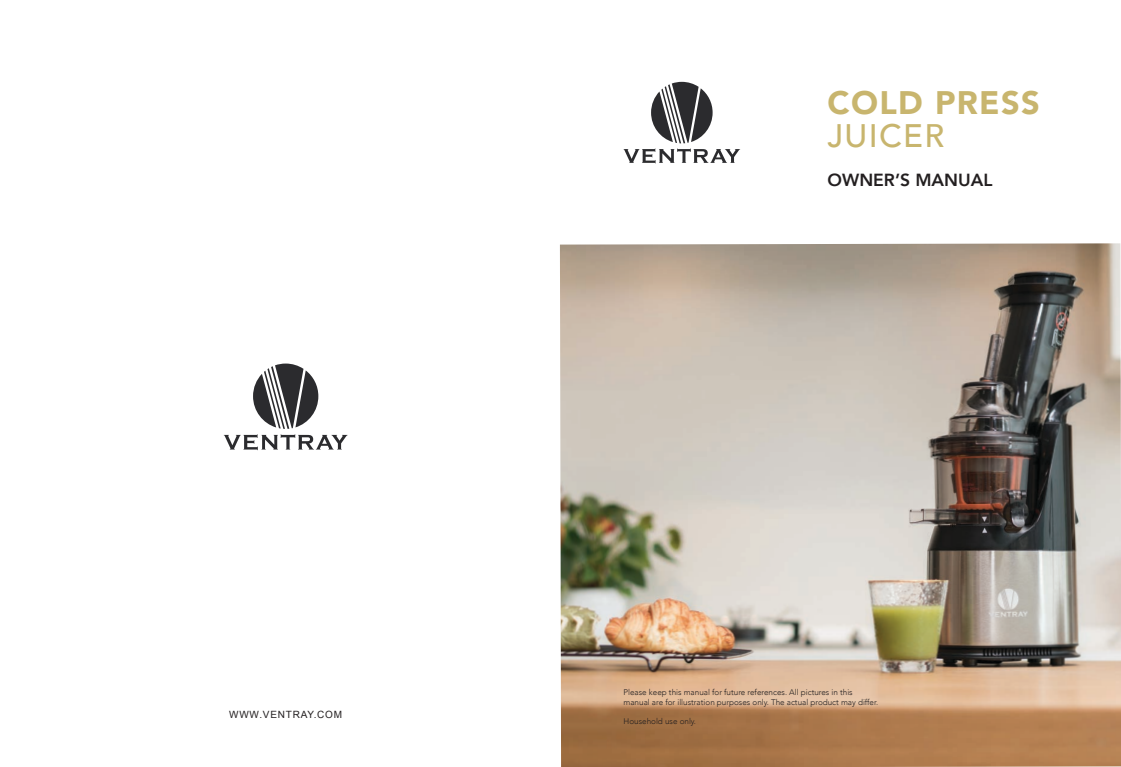
<style>
.page{position:relative;width:1121px;height:767px;background:#fff}
.page>*{position:absolute;margin:0;border:0;box-sizing:border-box;transform-origin:0 0}
.t1{font:900 32.5px "Avenir";letter-spacing:.04em;color:#c8b56e}
.t2{font:500 32.5px "Avenir";letter-spacing:.04em;color:#c8b56e}
.t3{font:800 17.5px "Avenir";color:#231f20}
.t4{font:10px "Arial";letter-spacing:.08em;color:#231f20}
.t5{font:300 8.12px/9.8px "Avenir";color:#231f20}
</style>
<div class="page">
<img style="left:560px;top:243px;width:561px;height:524px">
<svg style="left:224px;top:363px;width:124px;height:87px"></svg>
<svg style="left:623px;top:82px;width:117px;height:81px"></svg>
<p class="t4" style="left:229px;top:708px;width:115px">WWW.VENTRAY.COM</p>
<p class="t1" style="left:828px;top:75px;width:214px">COLD PRESS</p>
<p class="t2" style="left:828px;top:107px;width:118px">JUICER</p>
<p class="t3" style="left:828px;top:166px;width:166px">OWNER’S MANUAL</p>
<p class="t5" style="left:623px;top:687px;width:256px">Please keep this manual for future references. All pictures in this manual are for illustration purposes only. The actual product may differ.</p>
<p class="t5" style="left:623px;top:716px;width:74px">Household use only.</p>
</div>
